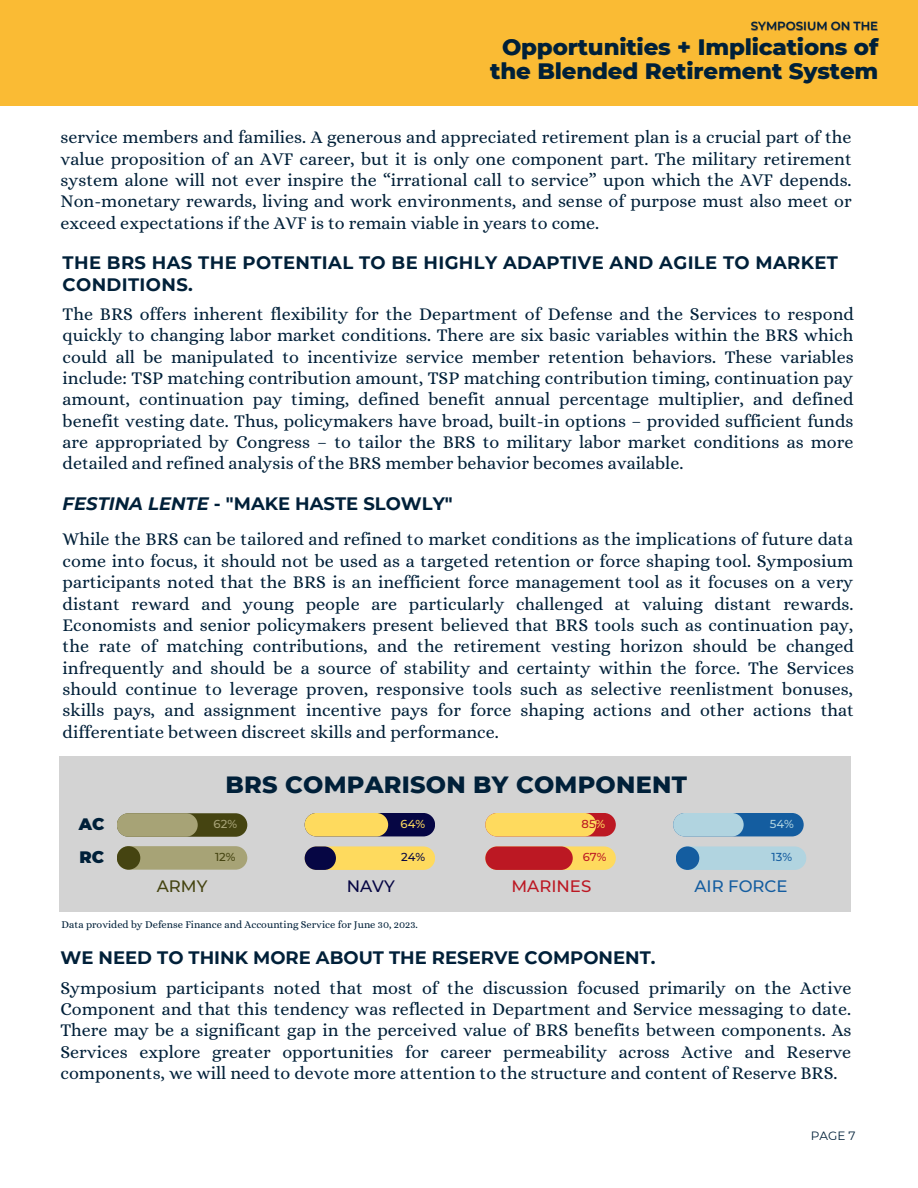
<style>
.page{position:relative;width:918px;height:1188px;background:#fff}
.page>*{position:absolute;margin:0;border:0;box-sizing:border-box;transform-origin:0 0}
.t1{font:800 24px "Montserrat";letter-spacing:.01em;color:#002039}
.t2{font:800 22.65px/23.7px "Montserrat";color:#002039;text-align:center}
.t3{font:18px/21.3px "Alice";color:#002039;text-align:justify}
.t4{font:700 18px "Montserrat";color:#002039}
.t5{font:700 18px/21.3px "Montserrat";letter-spacing:.02em;color:#002039}
.t6{font:500 16.5px "Montserrat";color:#145da0}
.t7{font:500 16.5px "Montserrat";color:#bc1823}
.t8{font:900 16.5px "Montserrat";color:#002039}
.t9{font:500 16.5px "Montserrat";color:#060644}
.t10{font:500 16.5px "Montserrat";color:#454411}
.t11{font:12px "Montserrat";color:#002039}
.t12{font:600 11.85px "Montserrat";color:#002039}
.t13{font:500 11.55px "Montserrat";color:#bc1823}
.t14{font:500 11.55px "Montserrat";color:#454411}
.t15{font:500 11.55px "Montserrat";color:#060644}
.t16{font:500 11.55px "Montserrat";color:#145da0}
.t17{font:500 11.55px "Montserrat";color:#a7a376}
.t18{font:500 11.55px "Montserrat";color:#feda5e}
.t19{font:500 11.55px "Montserrat";color:#b1d4e0}
.t20{font:10.5px "Alice";color:#002039}
.s1{font-style:italic}
.s2{color:#feda5e}
</style>
<div class="page">
<div style="left:0;top:0;width:918px;height:106px;background:#fabb34"></div>
<div style="left:59px;top:756px;width:792px;height:155px;background:#d3d3d3"></div>
<div style="left:117px;top:846px;width:130px;height:24px;background:#a7a376;border-radius:12px"></div>
<div style="left:117px;top:846px;width:23px;height:24px;background:#454411;border-radius:50%"></div>
<div style="left:305px;top:846px;width:130px;height:24px;background:#feda5e;border-radius:12px"></div>
<div style="left:305px;top:846px;width:31px;height:24px;background:#060644;border-radius:12px"></div>
<div style="left:485px;top:846px;width:131px;height:24px;background:#feda5e;border-radius:12px"></div>
<div style="left:485px;top:846px;width:88px;height:24px;background:#bc1823;border-radius:12px"></div>
<div style="left:676px;top:846px;width:130px;height:24px;background:#b1d4e0;border-radius:12px"></div>
<div style="left:676px;top:846px;width:23px;height:24px;background:#145da0;border-radius:50%"></div>
<div style="left:117px;top:813px;width:130px;height:24px;background:#454411;border-radius:12px"></div>
<div style="left:117px;top:813px;width:81px;height:24px;background:#a7a376;border-radius:12px"></div>
<div style="left:305px;top:813px;width:130px;height:23px;background:#060644;border-radius:12px"></div>
<div style="left:305px;top:813px;width:83px;height:23px;background:#feda5e;border-radius:12px"></div>
<div style="left:485px;top:813px;width:131px;height:23px;background:#bc1823;border-radius:12px"></div>
<div style="left:485px;top:813px;width:111px;height:23px;background:#feda5e;border-radius:12px"></div>
<div style="left:673px;top:813px;width:131px;height:23px;background:#145da0;border-radius:12px"></div>
<div style="left:673px;top:813px;width:71px;height:23px;background:#b1d4e0;border-radius:12px"></div>
<p class="t12" style="left:751px;top:19px;width:129px">SYMPOSIUM ON THE</p>
<p class="t2" style="left:490px;top:35px;width:389px">Opportunities + Implications of the Blended Retirement System</p>
<p class="t3" style="left:60px;top:127px;width:793px">service members and families. A generous and appreciated retirement plan is a crucial part of the value proposition of an AVF career, but it is only one component part. The military retirement system alone will not ever inspire the “irrational call to service” upon which the AVF depends.<br>Non-monetary rewards, living and work environments, and sense of purpose must also meet or exceed expectations if the AVF is to remain viable in years to come.</p>
<p class="t5" style="left:63px;top:252px;width:777px">THE BRS HAS THE POTENTIAL TO BE HIGHLY ADAPTIVE AND AGILE TO MARKET<br>CONDITIONS.</p>
<p class="t3" style="left:63px;top:303px;width:793px">The BRS offers inherent flexibility for the Department of Defense and the Services to respond quickly to changing labor market conditions. There are six basic variables within the BRS which could all be manipulated to incentivize service member retention behaviors. These variables include: TSP matching contribution amount, TSP matching contribution timing, continuation pay amount, continuation pay timing, defined benefit annual percentage multiplier, and defined benefit vesting date. Thus, policymakers have broad, built-in options – provided sufficient funds are appropriated by Congress – to tailor the BRS to military labor market conditions as more detailed and refined analysis of the BRS member behavior becomes available.</p>
<p class="t4" style="left:63px;top:493px;width:392px"><span class="s1">FESTINA LENTE</span> - "MAKE HASTE SLOWLY"</p>
<p class="t3" style="left:63px;top:529px;width:793px">While the BRS can be tailored and refined to market conditions as the implications of future data come into focus, it should not be used as a targeted retention or force shaping tool. Symposium participants noted that the BRS is an inefficient force management tool as it focuses on a very distant reward and young people are particularly challenged at valuing distant rewards.<br>Economists and senior policymakers present believed that BRS tools such as continuation pay, the rate of matching contributions, and the retirement vesting horizon should be changed infrequently and should be a source of stability and certainty within the force. The Services should continue to leverage proven, responsive tools such as selective reenlistment bonuses, skills pays, and assignment incentive pays for force shaping actions and other actions that differentiate between discreet skills and performance.</p>
<p class="t1" style="left:226px;top:769px;width:463px">BRS COMPARISON BY COMPONENT</p>
<p class="t8" style="left:79px;top:814px;width:27px">AC</p>
<p class="t17" style="left:214px;top:817px;width:25px">62%</p>
<p class="t18" style="left:401px;top:817px;width:26px">64%</p>
<p class="t13" style="left:582px;top:817px;width:25px">85<span class="s2">%</span></p>
<p class="t19" style="left:770px;top:816px;width:26px">54%</p>
<p class="t8" style="left:80px;top:847px;width:26px">RC</p>
<p class="t14" style="left:215px;top:850px;width:22px">12%</p>
<p class="t15" style="left:401px;top:850px;width:26px">24%</p>
<p class="t13" style="left:583px;top:850px;width:25px">67%</p>
<p class="t16" style="left:772px;top:850px;width:22px">13%</p>
<p class="t10" style="left:157px;top:876px;width:52px">ARMY</p>
<p class="t9" style="left:347px;top:876px;width:50px">NAVY</p>
<p class="t7" style="left:512px;top:876px;width:81px">MARINES</p>
<p class="t6" style="left:694px;top:876px;width:95px">AIR FORCE</p>
<p class="t20" style="left:62px;top:918px;width:358px">Data provided by Defense Finance and Accounting Service for June 30, 2023.</p>
<p class="t4" style="left:60px;top:947px;width:597px">WE NEED TO THINK MORE ABOUT THE RESERVE COMPONENT.</p>
<p class="t3" style="left:60px;top:977px;width:793px">Symposium participants noted that most of the discussion focused primarily on the Active Component and that this tendency was reflected in Department and Service messaging to date.<br>There may be a significant gap in the perceived value of BRS benefits between components. As Services explore greater opportunities for career permeability across Active and Reserve components, we will need to devote more attention to the structure and content of Reserve BRS.</p>
<p class="t11" style="left:811px;top:1128px;width:46px">PAGE 7</p>
</div>
